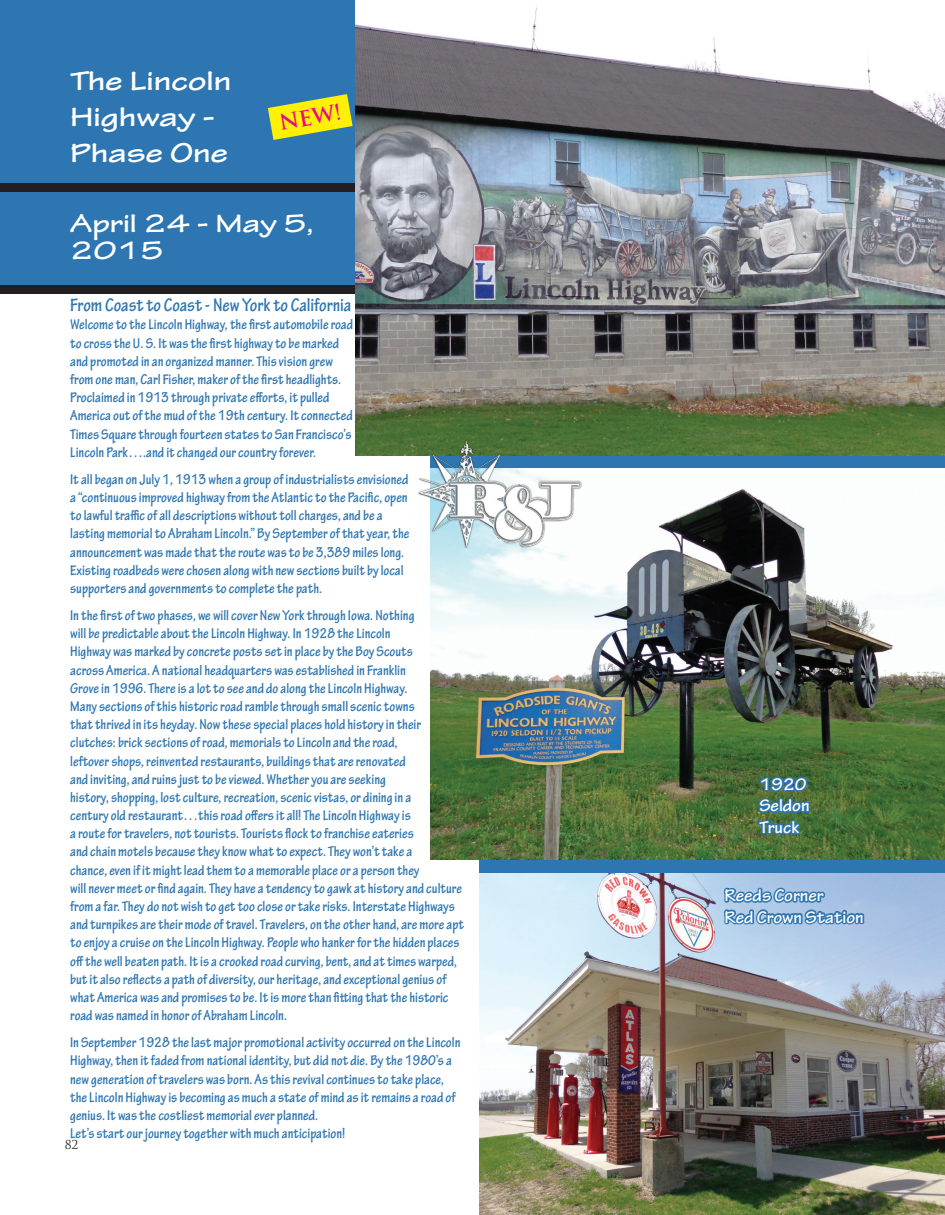
<style>
.page{position:relative;width:945px;height:1215px;background:#fff}
.page>*{position:absolute;margin:0;border:0;box-sizing:border-box;transform-origin:0 0}
.t1{font:700 expanded 28.5px "Tekton Pro";color:#fff}
.t2{font:700 expanded 27px "Tekton Pro";color:#fff}
.t3{font:700 21px "Trajan Pro";color:#ed028c}
.t4{font:700 condensed 19.5px "Tekton Pro";color:#2e76b1}
.t5{font:700 18px "Tekton Pro";color:#fff}
.t6{font:700 condensed 15.15px/18.1px "Tekton Pro";color:#2e76b1}
.Highlights{font:12px "Trajan Pro";color:#231f20}
</style>
<div class="page">
<div style="left:480px;top:855px;width:465px;height:20px;background:#2e76b1"></div>
<div style="left:430px;top:452px;width:515px;height:21px;background:#2e76b1"></div>
<div style="left:0;top:0;width:357px;height:285px;background:#2e76b1"></div>
<div style="left:0;top:184px;width:360px;height:8px;background:#231f20"></div>
<div style="left:0;top:285px;width:361px;height:8px;background:#231f20"></div>
<img style="left:430px;top:468px;width:515px;height:391px">
<img style="left:355px;top:0;width:590px;height:455px">
<img style="left:480px;top:873px;width:465px;height:342px">
<img style="left:402px;top:435px;width:189px;height:131px">
<svg style="left:756px;top:773px;width:56px;height:63px;background:#3f716b"></svg>
<svg style="left:721px;top:886px;width:145px;height:61px;background:#8ab1d7"></svg>
<svg style="left:268px;top:94px;width:85px;height:46px"></svg>
<p class="t1" style="left:70px;top:63px;width:163px">The Lincoln</p>
<p class="t1" style="left:70px;top:99px;width:147px">Highway -</p>
<p class="t1" style="left:70px;top:135px;width:159px">Phase One</p>
<p class="t3" style="left:277px;top:110px;width:64px;rotate:-10deg">NEW!</p>
<p class="t2" style="left:70px;top:207px;width:245px">April 24 - May 5,</p>
<p class="t2" style="left:70px;top:234px;width:95px">2015</p>
<p class="t4" style="left:70px;top:294px;width:283px">From Coast to Coast - New York to California</p>
<p class="t6" style="left:70px;top:316px;width:284px">Welcome to the Lincoln Highway, the first automobile road</p>
<p class="t6" style="left:70px;top:334px;width:270px">to cross the U. S. It was the first highway to be marked</p>
<p class="t6" style="left:70px;top:352px;width:264px">and promoted in an organized manner. This vision grew</p>
<p class="t6" style="left:70px;top:370px;width:273px">from one man, Carl Fisher, maker of the first headlights.</p>
<p class="t6" style="left:70px;top:389px;width:261px">Proclaimed in 1913 through private efforts, it pulled</p>
<p class="t6" style="left:70px;top:407px;width:284px">America out of the mud of the 19th century. It connected</p>
<p class="t6" style="left:70px;top:425px;width:283px">Times Square through fourteen states to San Francisco’s</p>
<p class="t6" style="left:70px;top:443px;width:247px">Lincoln Park….and it changed our country forever.</p>
<p class="t6" style="left:70px;top:470px;width:341px">It all began on July 1, 1913 when a group of industrialists envisioned a “continuous improved highway from the Atlantic to the Pacific, open to lawful traffic of all descriptions without toll charges, and be a lasting memorial to Abraham Lincoln.” By September of that year, the announcement was made that the route was to be 3,389 miles long.<br>Existing roadbeds were chosen along with new sections built by local supporters and governments to complete the path.</p>
<p class="t6" style="left:70px;top:607px;width:395px">In the first of two phases, we will cover New York through Iowa. Nothing<br>will be predictable about the Lincoln Highway. In 1928 the Lincoln<br>Highway was marked by concrete posts set in place by the Boy Scouts<br>across America. A national headquarters was established in Franklin<br>Grove in 1996. There is a lot to see and do along the Lincoln Highway.<br>Many sections of this historic road ramble through small scenic towns<br>that thrived in its heyday. Now these special places hold history in their clutches: brick sections of road, memorials to Lincoln and the road,<br>leftover shops, reinvented restaurants, buildings that are renovated<br>and inviting, and ruins just to be viewed. Whether you are seeking<br>history, shopping, lost culture, recreation, scenic vistas, or dining in a<br>century old restaurant…this road offers it all! The Lincoln Highway is<br>a route for travelers, not tourists. Tourists flock to franchise eateries<br>and chain motels because they know what to expect. They won’t take a<br>chance, even if it might lead them to a memorable place or a person they<br>will never meet or find again. They have a tendency to gawk at history and culture from a far. They do not wish to get too close or take risks. Interstate Highways and turnpikes are their mode of travel. Travelers, on the other hand, are more apt to enjoy a cruise on the Lincoln Highway. People who hanker for the hidden places off the well beaten path. It is a crooked road curving, bent, and at times warped, but it also reflects a path of diversity, our heritage, and exceptional genius of what America was and promises to be. It is more than fitting that the historic road was named in honor of Abraham Lincoln.</p>
<p class="t6" style="left:70px;top:1034px;width:392px">In September 1928 the last major promotional activity occurred on the Lincoln Highway, then it faded from national identity, but did not die. By the 1980’s a new generation of travelers was born. As this revival continues to take place, the Lincoln Highway is becoming as much a state of mind as it remains a road of genius. It was the costliest memorial ever planned.</p>
<p class="t6" style="left:70px;top:1125px;width:277px">Let’s start our journey together with much anticipation!</p>
<p class="Highlights" style="left:65px;top:1137px;width:15px">82</p>
<p class="t5" style="left:759px;top:774px;width:49px">1920</p>
<p class="t5" style="left:759px;top:795px;width:52px">Seldon</p>
<p class="t5" style="left:759px;top:817px;width:41px">Truck</p>
<p class="t5" style="left:725px;top:885px;width:100px">Reeds Corner</p>
<p class="t5" style="left:725px;top:906px;width:141px">Red Crown Station</p>
</div>
